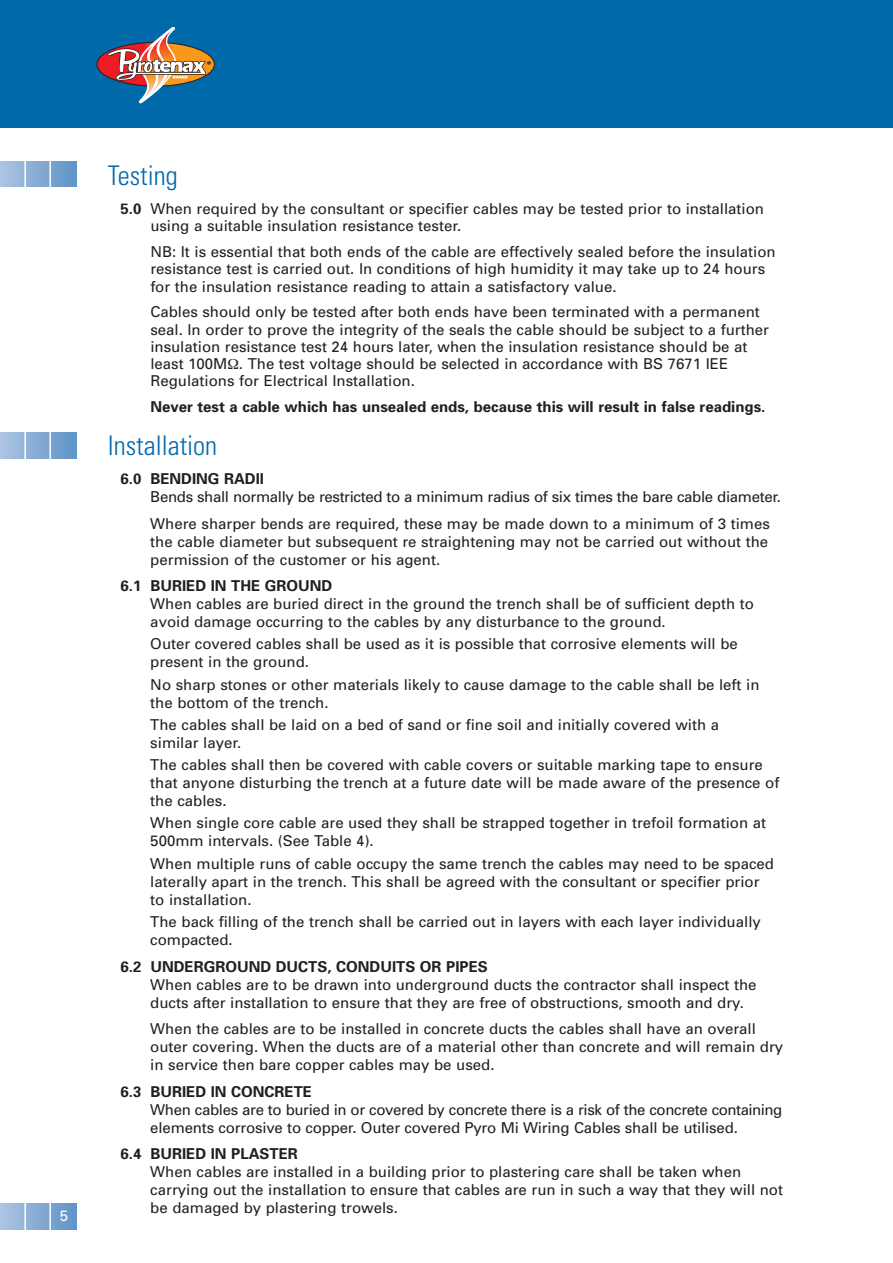
<style>
.page{position:relative;width:893px;height:1263px;background:#fff}
.page>*{position:absolute;margin:0;border:0;box-sizing:border-box;transform-origin:0 0}
.t1{font:300 condensed 27px "Univers";color:#0069aa}
.t2{font:15px/18px "Univers";color:#231f20}
.t3{font:15px/18px "Univers";letter-spacing:-.02em;color:#231f20}
.t4{font:700 15px "Univers";color:#231f20}
.t5{font:15px "Univers";color:#fff}
.s1{font-weight:700}
</style>
<div class="page">
<svg style="left:0;top:1204px;width:77px;height:25px;background:#86abd3"></svg>
<hr style="left:24px;top:1199px;width:2px;height:37px;background:#fff">
<hr style="left:49px;top:1199px;width:2px;height:37px;background:#fff">
<svg style="left:0;top:161px;width:77px;height:26px;background:#86abd3"></svg>
<hr style="left:24px;top:157px;width:2px;height:36px;background:#fff">
<hr style="left:49px;top:157px;width:2px;height:36px;background:#fff">
<svg style="left:0;top:433px;width:77px;height:25px;background:#86abd3"></svg>
<hr style="left:24px;top:428px;width:2px;height:37px;background:#fff">
<hr style="left:49px;top:428px;width:2px;height:37px;background:#fff">
<div style="left:0;top:0;width:893px;height:127px;background:#0069aa"></div>
<svg style="left:97px;top:42px;width:117px;height:44px"></svg>
<svg style="left:107px;top:27px;width:104px;height:76px"></svg>
<p class="t5" style="left:60px;top:1210px;width:10px">5</p>
<p class="t1" style="left:108px;top:166px;width:71px">Testing</p>
<p class="t2" style="left:150px;top:201px;width:615px;line-height:17.2px;text-indent:-30px"><span class="s1">5.0</span> When required by the consultant or specifier cables may be tested prior to installation using a suitable insulation resistance tester.</p>
<p class="t2" style="left:150px;top:245px;width:627px;line-height:17.2px">NB: It is essential that both ends of the cable are effectively sealed before the insulation resistance test is carried out. In conditions of high humidity it may take up to 24 hours for the insulation resistance reading to attain a satisfactory value.</p>
<p class="t2" style="left:150px;top:305px;width:620px;line-height:17.2px">Cables should only be tested after both ends have been terminated with a permanent seal. In order to prove the integrity of the seals the cable should be subject to a further insulation resistance test 24 hours later, when the insulation resistance should be at least 100M . The test voltage should be selected in accordance with BS 7671 IEE Regulations for Electrical Installation.</p>
<p class="t4" style="left:150px;top:401px;width:617px">Never test a cable which has unsealed ends, because this will result in false readings.</p>
<p class="t1" style="left:108px;top:436px;width:111px">Installation</p>
<p class="t3" style="left:150px;top:471px;width:632px;text-indent:-30px"><span class="s1">6.0 BENDING RADII<br></span>Bends shall normally be restricted to a minimum radius of six times the bare cable diameter.</p>
<p class="t2" style="left:150px;top:516px;width:621px;text-align:justify">Where sharper bends are required, these may be made down to a minimum of 3 times the cable diameter but subsequent re straightening may not be carried out without the permission of the customer or his agent.</p>
<p class="t2" style="left:150px;top:578px;width:605px;text-indent:-30px"><span class="s1">6.1 BURIED IN THE GROUND<br></span>When cables are buried direct in the ground the trench shall be of sufficient depth to avoid damage occurring to the cables by any disturbance to the ground.</p>
<p class="t2" style="left:150px;top:636px;width:589px">Outer covered cables shall be used as it is possible that corrosive elements will be present in the ground.</p>
<p class="t2" style="left:150px;top:677px;width:611px">No sharp stones or other materials likely to cause damage to the cable shall be left in the bottom of the trench.</p>
<p class="t2" style="left:150px;top:717px;width:570px">The cables shall be laid on a bed of sand or fine soil and initially covered with a similar layer.</p>
<p class="t2" style="left:150px;top:757px;width:631px">The cables shall then be covered with cable covers or suitable marking tape to ensure that anyone disturbing the trench at a future date will be made aware of the presence of the cables.</p>
<p class="t2" style="left:150px;top:815px;width:617px">When single core cable are used they shall be strapped together in trefoil formation at<br>500mm intervals. (See Table 4).</p>
<p class="t2" style="left:150px;top:856px;width:625px">When multiple runs of cable occupy the same trench the cables may need to be spaced laterally apart in the trench. This shall be agreed with the consultant or specifier prior to installation.</p>
<p class="t2" style="left:150px;top:914px;width:612px">The back filling of the trench shall be carried out in layers with each layer individually compacted.</p>
<p class="t2" style="left:150px;top:958px;width:608px;text-indent:-30px"><span class="s1">6.2 UNDERGROUND DUCTS, CONDUITS OR PIPES<br></span>When cables are to be drawn into underground ducts the contractor shall inspect the ducts after installation to ensure that they are free of obstructions, smooth and dry.</p>
<p class="t2" style="left:150px;top:1021px;width:634px">When the cables are to be installed in concrete ducts the cables shall have an overall outer covering. When the ducts are of a material other than concrete and will remain dry in service then bare copper cables may be used.</p>
<p class="t3" style="left:150px;top:1083px;width:634px;text-indent:-30px"><span class="s1">6.3 BURIED IN CONCRETE<br></span>When cables are to buried in or covered by concrete there is a risk of the concrete containing elements corrosive to copper. Outer covered Pyro Mi Wiring Cables shall be utilised.</p>
<p class="t2" style="left:150px;top:1146px;width:634px;text-indent:-30px"><span class="s1">6.4 BURIED IN PLASTER<br></span>When cables are installed in a building prior to plastering care shall be taken when carrying out the installation to ensure that cables are run in such a way that they will not be damaged by plastering trowels.</p>
</div>
